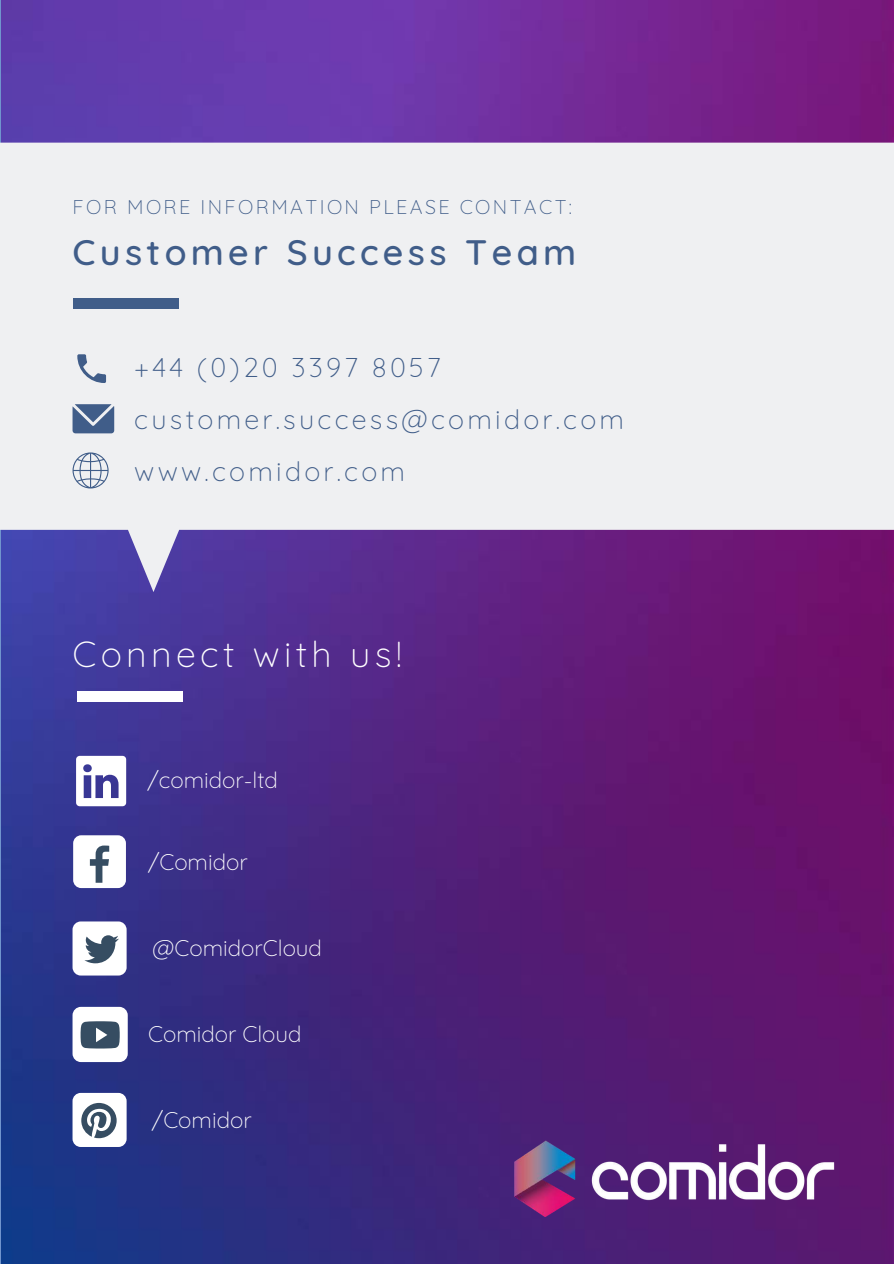
<style>
.page{position:relative;width:894px;height:1264px;background:#fff}
.page>*{position:absolute;margin:0;border:0;box-sizing:border-box;transform-origin:0 0}
.t1{font:500 36px "Quicksand";letter-spacing:.12em;color:#405d89}
.t2{font:300 36px "Quicksand";letter-spacing:.12em;color:#fff}
.t3{font:300 27px/51.8px "Quicksand";letter-spacing:.12em;color:#405d89}
.t4{font:300 22.5px "Quicksand";color:#fff}
.t5{font:300 19.8px "Quicksand";letter-spacing:.12em;color:#405d89}
</style>
<div class="page">
<img style="left:1px;top:0;width:892px;height:1263px">
<svg style="left:0;top:143px;width:893px;height:449px;fill:#eff0f2"></svg>
<div style="left:72px;top:299px;width:106px;height:10px;background:#405d89"></div>
<svg style="left:72px;top:404px;width:42px;height:29px"></svg>
<svg style="left:72px;top:452px;width:37px;height:36px"></svg>
<svg style="left:77px;top:354px;width:29px;height:29px"></svg>
<svg style="left:76px;top:755px;width:50px;height:51px"></svg>
<div style="left:73px;top:835px;width:53px;height:53px;background:#fff;border-radius:8px"></div>
<svg style="left:90px;top:845px;width:19px;height:37px"></svg>
<div style="left:72px;top:921px;width:55px;height:54px;background:#fff;border-radius:8px"></div>
<svg style="left:84px;top:935px;width:35px;height:28px"></svg>
<div style="left:72px;top:1006px;width:56px;height:56px;background:#fff;border-radius:8px"></div>
<svg style="left:81px;top:1021px;width:39px;height:27px"></svg>
<div style="left:72px;top:1092px;width:55px;height:54px;background:#fff;border-radius:8px"></div>
<svg style="left:81px;top:1102px;width:36px;height:36px"></svg>
<div style="left:77px;top:691px;width:106px;height:10px;background:#fff"></div>
<img style="left:514px;top:1134px;width:320px;height:81px">
<p class="t5" style="left:72px;top:194px;width:501px">FOR MORE INFORMATION PLEASE CONTACT:</p>
<h1 class="t1" style="left:72px;top:229px;width:505px">Customer Success Team</h1>
<p class="t3" style="left:134px;top:341px;width:491px">+44 (0)20 3397 8057 customer.success@comidor.com www.comidor.com</p>
<h1 class="t2" style="left:72px;top:631px;width:330px">Connect with us!</h1>
<p class="t4" style="left:147px;top:765px;width:132px">/comidor-ltd</p>
<p class="t4" style="left:148px;top:847px;width:101px">/Comidor</p>
<p class="t4" style="left:153px;top:933px;width:171px">@ComidorCloud</p>
<p class="t4" style="left:148px;top:1019px;width:155px">Comidor Cloud</p>
<p class="t4" style="left:152px;top:1105px;width:101px">/Comidor</p>
</div>
